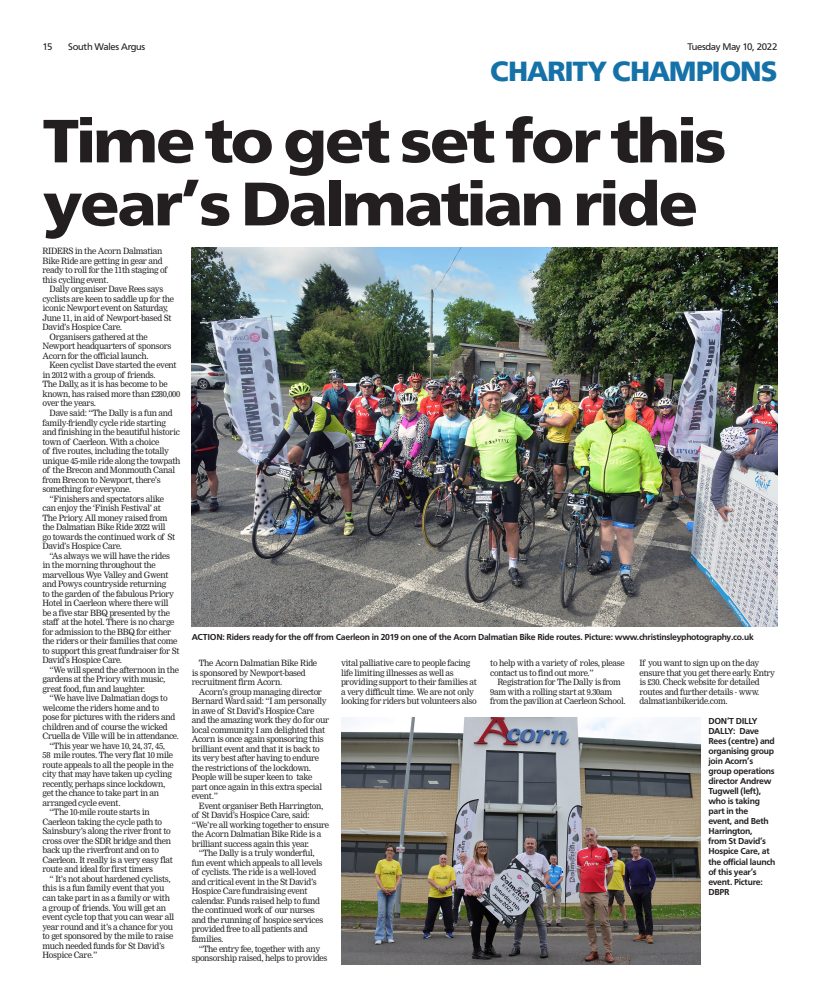
<style>
.page{position:relative;width:820px;height:1007px;background:#fff}
.page>*{position:absolute;margin:0;border:0;box-sizing:border-box;transform-origin:0 0}
.t1{font:800 64px/63px "Front Page";letter-spacing:-.04em;color:#231f20;scale:1.07 1}
.t2{font:800 29px "Front Page";letter-spacing:-.04em;color:#1572a8}
.t3{font:10px "Front Page";letter-spacing:-.03em;color:#231f20}
.t4{font:500 9px/10px "Front Page";letter-spacing:-.03em;color:#231f20}
.t5{font:8.5px/9.5px "Newsprint";letter-spacing:-.04em;color:#231f20}
</style>
<div class="page">
<img style="left:192px;top:248px;width:585px;height:378px">
<img style="left:341px;top:717px;width:359px;height:247px">
<p class="t3" style="left:43px;top:41px;width:11px">15</p>
<p class="t3" style="left:68px;top:41px;width:79px">South Wales Argus</p>
<p class="t3" style="left:687px;top:41px;width:91px">Tuesday May 10, 2022</p>
<h2 class="t2" style="left:490px;top:55px;width:288px">CHARITY CHAMPIONS</h2>
<h1 class="t1" style="left:43px;top:110px;width:640px">Time to get set for this year’s Dalmatian ride</h1>
<p class="t5" style="left:43px;top:246px;width:126px">RIDERS in the Acorn Dalmatian<br>Bike Ride are getting in gear and ready to roll for the 11th staging of this cycling event.</p>
<p class="t5" style="left:50px;top:284px;width:115px">Dally organiser Dave Rees says</p>
<p class="t5" style="left:43px;top:294px;width:133px">cyclists are keen to saddle up for the</p>
<p class="t5" style="left:43px;top:303px;width:127px">iconic Newport event on Saturday,</p>
<p class="t5" style="left:43px;top:313px;width:130px">June 11, in aid of Newport-based St</p>
<p class="t5" style="left:43px;top:322px;width:81px">David’s Hospice Care.</p>
<p class="t5" style="left:50px;top:332px;width:100px">Organisers gathered at the</p>
<p class="t5" style="left:43px;top:341px;width:130px">Newport headquarters of sponsors</p>
<p class="t5" style="left:43px;top:351px;width:108px">Acorn for the official launch.</p>
<p class="t5" style="left:50px;top:360px;width:128px">Keen cyclist Dave started the event</p>
<p class="t5" style="left:43px;top:370px;width:115px">in 2012 with a group of friends.</p>
<p class="t5" style="left:43px;top:379px;width:127px">The Dally, as it is has become to be</p>
<p class="t5" style="left:43px;top:389px;width:139px">known, has raised more than £280,000</p>
<p class="t5" style="left:43px;top:398px;width:55px">over the years.</p>
<p class="t5" style="left:50px;top:408px;width:124px">Dave said: “The Dally is a fun and</p>
<p class="t5" style="left:43px;top:417px;width:125px">family-friendly cycle ride starting</p>
<p class="t5" style="left:43px;top:427px;width:139px">and finishing in the beautiful historic</p>
<p class="t5" style="left:43px;top:436px;width:118px">town of Caerleon. With a choice</p>
<p class="t5" style="left:43px;top:446px;width:128px">of five routes, including the totally</p>
<p class="t5" style="left:43px;top:455px;width:139px">unique 45-mile ride along the towpath</p>
<p class="t5" style="left:43px;top:465px;width:134px">of the Brecon and Monmouth Canal</p>
<p class="t5" style="left:43px;top:474px;width:120px">from Brecon to Newport, there’s</p>
<p class="t5" style="left:43px;top:484px;width:90px">something for everyone.</p>
<p class="t5" style="left:50px;top:493px;width:116px">“Finishers and spectators alike</p>
<p class="t5" style="left:43px;top:503px;width:120px">can enjoy the ‘Finish Festival’ at</p>
<p class="t5" style="left:43px;top:512px;width:126px">The Priory. All money raised from</p>
<p class="t5" style="left:43px;top:522px;width:125px">the Dalmatian Bike Ride 2022 will</p>
<p class="t5" style="left:43px;top:531px;width:134px">go towards the continued work of St</p>
<p class="t5" style="left:43px;top:541px;width:81px">David’s Hospice Care.</p>
<p class="t5" style="left:50px;top:550px;width:122px">“As always we will have the rides</p>
<p class="t5" style="left:43px;top:560px;width:115px">in the morning throughout the</p>
<p class="t5" style="left:43px;top:569px;width:127px">marvellous Wye Valley and Gwent</p>
<p class="t5" style="left:43px;top:579px;width:125px">and Powys countryside returning</p>
<p class="t5" style="left:43px;top:589px;width:133px">to the garden of the fabulous Priory</p>
<p class="t5" style="left:43px;top:598px;width:127px">Hotel in Caerleon where there will</p>
<p class="t5" style="left:43px;top:608px;width:129px">be a five star BBQ presented by the</p>
<p class="t5" style="left:43px;top:617px;width:133px">staff at the hotel. There is no charge</p>
<p class="t5" style="left:43px;top:627px;width:130px">for admission to the BBQ for either</p>
<p class="t5" style="left:43px;top:636px;width:136px">the riders or their families that come</p>
<p class="t5" style="left:43px;top:646px;width:138px">to support this great fundraiser for St</p>
<p class="t5" style="left:43px;top:655px;width:81px">David’s Hospice Care.</p>
<p class="t5" style="left:50px;top:665px;width:131px">“We will spend the afternoon in the</p>
<p class="t5" style="left:43px;top:674px;width:124px">gardens at the Priory with music,</p>
<p class="t5" style="left:43px;top:684px;width:104px">great food, fun and laughter.</p>
<p class="t5" style="left:50px;top:693px;width:119px">“We have live Dalmatian dogs to</p>
<p class="t5" style="left:43px;top:703px;width:118px">welcome the riders home and to</p>
<p class="t5" style="left:43px;top:712px;width:134px">pose for pictures with the riders and</p>
<p class="t5" style="left:43px;top:722px;width:126px">children and of course the wicked</p>
<p class="t5" style="left:43px;top:731px;width:138px">Cruella de Ville will be in attendance.</p>
<p class="t5" style="left:50px;top:741px;width:117px">“This year we have 10, 24, 37, 45,</p>
<p class="t5" style="left:43px;top:750px;width:132px">58 mile routes. The very flat 10 mile</p>
<p class="t5" style="left:43px;top:760px;width:133px">route appeals to all the people in the</p>
<p class="t5" style="left:43px;top:769px;width:131px">city that may have taken up cycling</p>
<p class="t5" style="left:43px;top:779px;width:124px">recently, perhaps since lockdown,</p>
<p class="t5" style="left:43px;top:788px;width:118px">get the chance to take part in an</p>
<p class="t5" style="left:43px;top:798px;width:80px">arranged cycle event.</p>
<p class="t5" style="left:50px;top:807px;width:102px">“The 10-mile route starts in</p>
<p class="t5" style="left:43px;top:817px;width:121px">Caerleon taking the cycle path to</p>
<p class="t5" style="left:43px;top:826px;width:130px">Sainsbury’s along the river front to</p>
<p class="t5" style="left:43px;top:836px;width:130px">cross over the SDR bridge and then</p>
<p class="t5" style="left:43px;top:845px;width:118px">back up the riverfront and on to</p>
<p class="t5" style="left:43px;top:855px;width:132px">Caerleon. It really is a very easy flat</p>
<p class="t5" style="left:43px;top:864px;width:112px">route and ideal for first timers</p>
<p class="t5" style="left:50px;top:874px;width:122px">“ It’s not about hardened cyclists,</p>
<p class="t5" style="left:43px;top:883px;width:123px">this is a fun family event that you</p>
<p class="t5" style="left:43px;top:893px;width:129px">can take part in as a family or with</p>
<p class="t5" style="left:43px;top:902px;width:125px">a group of friends. You will get an</p>
<p class="t5" style="left:43px;top:912px;width:133px">event cycle top that you can wear all</p>
<p class="t5" style="left:43px;top:921px;width:132px">year round and it’s a chance for you</p>
<p class="t5" style="left:43px;top:931px;width:132px">to get sponsored by the mile to raise</p>
<p class="t5" style="left:43px;top:940px;width:124px">much needed funds for St David’s</p>
<p class="t5" style="left:43px;top:950px;width:56px">Hospice Care.”</p>
<p class="t4" style="left:192px;top:632px;width:563px">ACTION: Riders ready for the off from Caerleon in 2019 on one of the Acorn Dalmatian Bike Ride routes. Picture: www.christinsleyphotography.co.uk</p>
<p class="t5" style="left:192px;top:658px;width:127px;text-indent:7px">The Acorn Dalmatian Bike Ride is sponsored by Newport-based recruitment firm Acorn.</p>
<p class="t5" style="left:192px;top:687px;width:139px;text-indent:7px">Acorn’s group managing director<br>Bernard Ward said: “I am personally in awe of St David’s Hospice Care and the amazing work they do for our local community. I am delighted that<br>Acorn is once again sponsoring this brilliant event and that it is back to its very best after having to endure the restrictions of the lockdown.<br>People will be super keen to take part once again in this extra special event.”</p>
<p class="t5" style="left:199px;top:801px;width:126px">Event organiser Beth Harrington,</p>
<p class="t5" style="left:192px;top:810px;width:119px">of St David’s Hospice Care, said:</p>
<p class="t5" style="left:192px;top:820px;width:139px">“We’re all working together to ensure</p>
<p class="t5" style="left:192px;top:829px;width:131px">the Acorn Dalmatian Bike Ride is a</p>
<p class="t5" style="left:192px;top:839px;width:119px">brilliant success again this year.</p>
<p class="t5" style="left:199px;top:848px;width:117px">“The Dally is a truly wonderful,</p>
<p class="t5" style="left:192px;top:858px;width:132px">fun event which appeals to all levels</p>
<p class="t5" style="left:192px;top:867px;width:126px">of cyclists. The ride is a well-loved</p>
<p class="t5" style="left:192px;top:877px;width:126px">and critical event in the St David’s</p>
<p class="t5" style="left:192px;top:886px;width:117px">Hospice Care fundraising event</p>
<p class="t5" style="left:192px;top:896px;width:130px">calendar. Funds raised help to fund</p>
<p class="t5" style="left:192px;top:905px;width:125px">the continued work of our nurses</p>
<p class="t5" style="left:192px;top:915px;width:133px">and the running of hospice services</p>
<p class="t5" style="left:192px;top:924px;width:117px">provided free to all patients and</p>
<p class="t5" style="left:192px;top:934px;width:33px">families.</p>
<p class="t5" style="left:199px;top:943px;width:123px">“The entry fee, together with any</p>
<p class="t5" style="left:192px;top:953px;width:137px">sponsorship raised, helps to provides</p>
<p class="t5" style="left:341px;top:658px;width:137px">vital palliative care to people facing life limiting illnesses as well as providing support to their families at a very difficult time. We are not only looking for riders but volunteers also</p>
<p class="t5" style="left:490px;top:658px;width:136px">to help with a variety of roles, please contact us to find out more.”</p>
<p class="t5" style="left:490px;top:677px;width:137px;text-indent:7px">Registration for The Dally is from<br>9am with a rolling start at 9.30am from the pavilion at Caerleon School.</p>
<p class="t5" style="left:639px;top:658px;width:137px">If you want to sign up on the day ensure that you get there early. Entry is £30. Check website for detailed routes and further details - www. dalmatianbikeride.com.</p>
<p class="t4" style="left:708px;top:716px;width:68px">DON’T DILLY<br>DALLY: Dave<br>Rees (centre) and organising group join Acorn’s group operations director Andrew<br>Tugwell (left), who is taking part in the<br>event, and Beth<br>Harrington,<br>from St David’s<br>Hospice Care, at the official launch of this year’s event. Picture:<br>DBPR</p>
</div>
